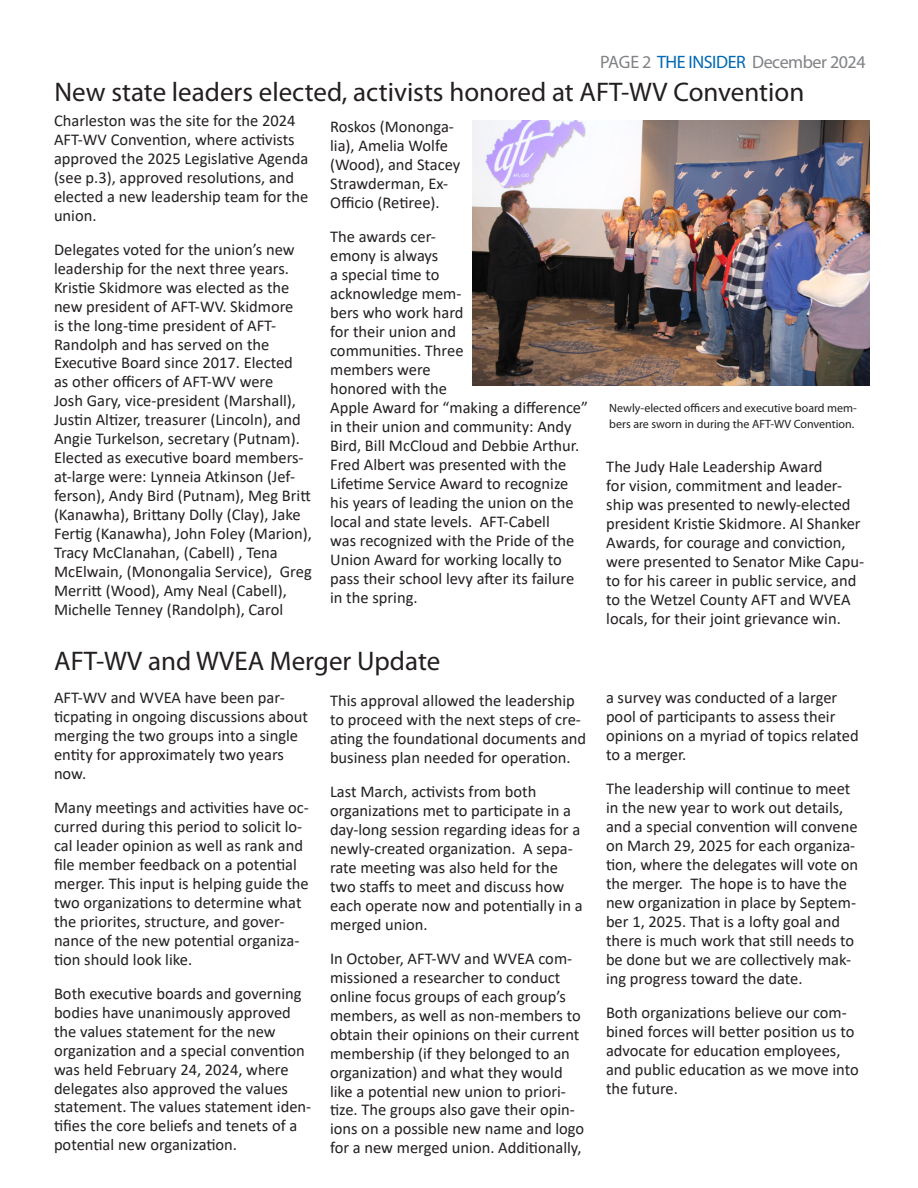
<style>
.page{position:relative;width:918px;height:1188px;background:#fff}
.page>*{position:absolute;margin:0;border:0;box-sizing:border-box;transform-origin:0 0}
.t1{font:27px "Myriad Pro";color:#231f20}
.t2{font:18px "Myriad Pro";letter-spacing:-.025em;color:#808285}
.t3{font:16.5px/19px "Calibri";color:#231f20}
.t4{font:12px/16.5px "Myriad Pro";color:#231f20}
.s1{color:#0168b3}
</style>
<div class="page">
<img style="left:472px;top:120px;width:398px;height:265px">
<p class="t2" style="left:600px;top:50px;width:267px">PAGE 2 <span class="s1">THE INSIDER</span> December 2024</p>
<p class="t1" style="left:54px;top:76px;width:751px">New state leaders elected, activists honored at AFT-WV Convention</p>
<p class="t3" style="left:54px;top:110px;width:256px">Charleston was the site for the 2024<br>AFT-WV Convention, where activists approved the 2025 Legislative Agenda (see p.3), approved resolutions, and elected a new leadership team for the union.</p>
<p class="t3" style="left:54px;top:239px;width:260px">Delegates voted for the union’s new leadership for the next three years.<br>Kristie Skidmore was elected as the new president of AFT-WV. Skidmore<br>is the long-time president of AFT-Randolph and has served on the Executive Board since 2017. Elected<br>as other officers of AFT-WV were<br>Josh Gary, vice-president (Marshall), Justin Altizer, treasurer (Lincoln), and Angie Turkelson, secretary (Putnam).<br>Elected as executive board members&shy;at-large were: Lynneia Atkinson (Jef&shy;ferson), Andy Bird (Putnam), Meg Britt (Kanawha), Brittany Dolly (Clay), Jake Fertig (Kanawha), John Foley (Marion), Tracy McClanahan, (Cabell) , Tena McElwain, (Monongalia Service), Greg Merritt (Wood), Amy Neal (Cabell), Michelle Tenney (Randolph), Carol</p>
<p class="t3" style="left:330px;top:117px;width:132px">Roskos (Mononga&shy;lia), Amelia Wolfe (Wood), and Stacey<br>Strawderman, Ex-<br>Officio (Retiree).</p>
<p class="t3" style="left:330px;top:227px;width:259px">The awards cer-<br>emony is always<br>a special time to<br>acknowledge mem-<br>bers who work hard<br>for their union and<br>communities. Three<br>members were<br>honored with the<br>Apple Award for “making a difference” in their union and community: Andy<br>Bird, Bill McCloud and Debbie Arthur.<br>Fred Albert was presented with the<br>Lifetime Service Award to recognize his years of leading the union on the local and state levels. AFT-Cabell<br>was recognized with the Pride of the<br>Union Award for working locally to pass their school levy after its failure in the spring.</p>
<p class="t1" style="left:54px;top:644px;width:388px">AFT-WV and WVEA Merger Update</p>
<p class="t3" style="left:54px;top:688px;width:256px">AFT-WV and WVEA have been par&shy;ticpating in ongoing discussions about merging the two groups into a single entity for approximately two years now.</p>
<p class="t3" style="left:54px;top:797px;width:257px">Many meetings and activities have oc&shy;curred during this period to solicit lo&shy;cal leader opinion as well as rank and file member feedback on a potential merger. This input is helping guide the two organizations to determine what the priorites, structure, and gover&shy;nance of the new potential organiza&shy;tion should look like.</p>
<p class="t3" style="left:54px;top:983px;width:259px">Both executive boards and governing bodies have unanimously approved the values statement for the new organization and a special convention was held February 24, 2024, where delegates also approved the values statement. The values statement iden&shy;tifies the core beliefs and tenets of a potential new organization.</p>
<p class="t3" style="left:330px;top:691px;width:258px">This approval allowed the leadership to proceed with the next steps of cre&shy;ating the foundational documents and business plan needed for operation.</p>
<p class="t3" style="left:330px;top:781px;width:254px">Last March, activists from both organizations met to participate in a day-long session regarding ideas for a newly-created organization. A sepa&shy;rate meeting was also held for the two staffs to meet and discuss how each operate now and potentially in a merged union.</p>
<p class="t3" style="left:330px;top:948px;width:256px">In October, AFT-WV and WVEA com&shy;missioned a researcher to conduct online focus groups of each group’s members, as well as non-members to obtain their opinions on their current membership (if they belonged to an organization) and what they would like a potential new union to priori&shy;tize. The groups also gave their opin&shy;ions on a possible new name and logo for a new merged union. Additionally,</p>
<p class="t4" style="left:609px;top:399px;width:249px">Newly-elected officers and executive board mem&shy;bers are sworn in during the AFT-WV Convention.</p>
<p class="t3" style="left:606px;top:457px;width:259px">The Judy Hale Leadership Award<br>for vision, commitment and leader&shy;ship was presented to newly-elected president Kristie Skidmore. Al Shanker Awards, for courage and conviction, were presented to Senator Mike Capu&shy;to for his career in public service, and to the Wetzel County AFT and WVEA locals, for their joint grievance win.</p>
<p class="t3" style="left:606px;top:688px;width:254px">a survey was conducted of a larger pool of participants to assess their opinions on a myriad of topics related to a merger.</p>
<p class="t3" style="left:606px;top:779px;width:254px">The leadership will continue to meet in the new year to work out details, and a special convention will convene on March 29, 2025 for each organiza&shy;tion, where the delegates will vote on the merger. The hope is to have the new organization in place by Septem&shy;ber 1, 2025. That is a lofty goal and there is much work that still needs to be done but we are collectively mak&shy;ing progress toward the date.</p>
<p class="t3" style="left:606px;top:1002px;width:254px">Both organizations believe our com&shy;bined forces will better position us to advocate for education employees, and public education as we move into the future.</p>
</div>
